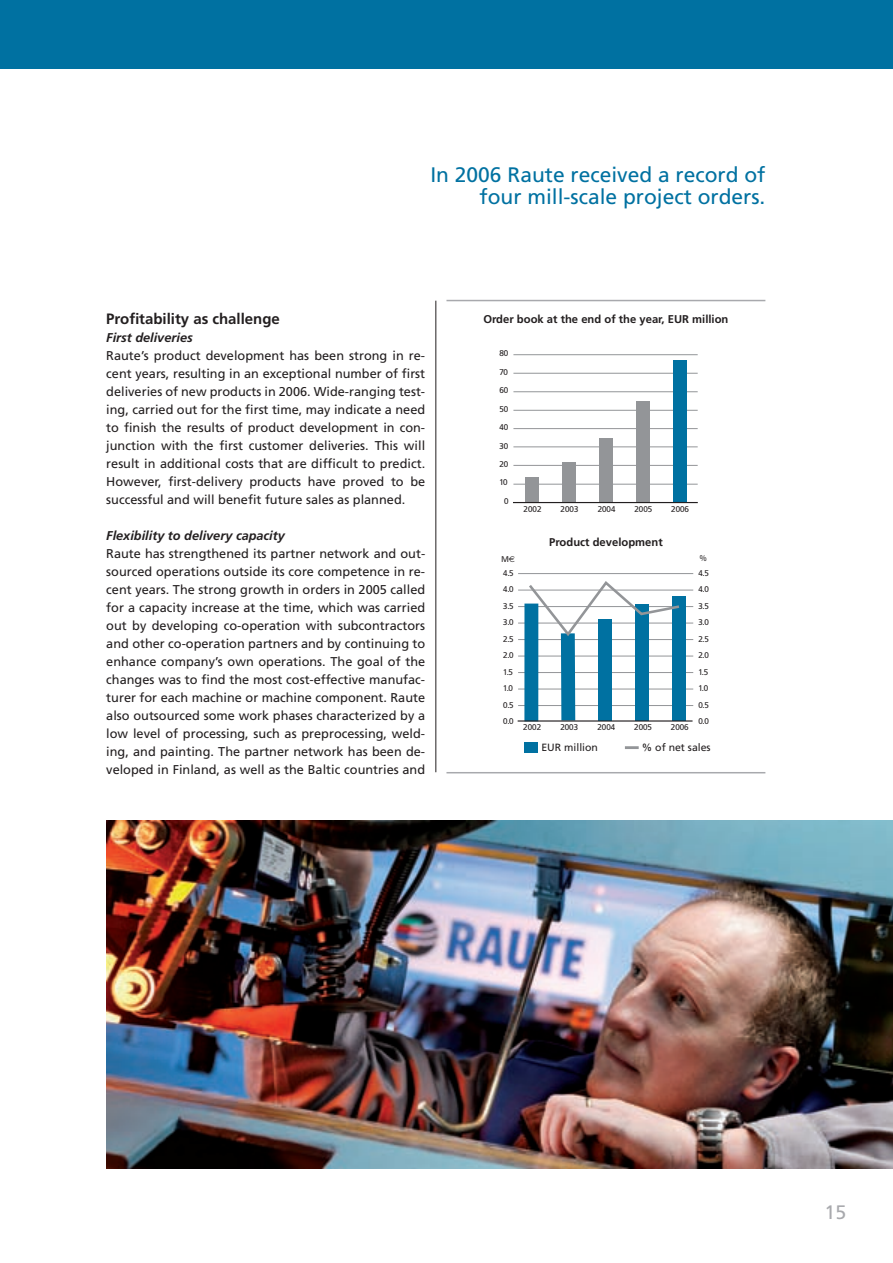
<style>
.page{position:relative;width:893px;height:1263px;background:#fff}
.page>*{position:absolute;margin:0;border:0;box-sizing:border-box;transform-origin:0 0}
.t1{font:21px/22.5px "Frutiger";color:#0071a1;text-align:right}
.t2{font:19.5px "Frutiger";color:#a8a9ad}
.t3{font:700 15px "Frutiger";color:#231f20}
.t4{font:12.75px/18px "Frutiger";color:#231f20;text-align:justify}
.t5{font:italic 700 12.75px "Frutiger";color:#231f20}
.t6{font:700 11.25px "Frutiger";color:#231f20}
.t7{font:10.5px "Frutiger";color:#231f20}
.t8{font:8.25px "Frutiger BQ";color:#231f20}
.s1{font-family:"Euro Sans"}
</style>
<div class="page">
<hr style="left:436px;top:301px;width:1px;height:471px;background:#231f20">
<div style="left:0;top:0;width:893px;height:69px;background:#0071a1"></div>
<hr style="left:446px;top:300px;width:319px;height:1px;background:#a8a9ad">
<hr style="left:446px;top:772px;width:319px;height:1px;background:#a8a9ad">
<hr style="left:513px;top:354px;width:185px;height:1px;background:#939598">
<hr style="left:513px;top:373px;width:185px;height:1px;background:#939598">
<hr style="left:513px;top:391px;width:185px;height:1px;background:#939598">
<hr style="left:513px;top:410px;width:185px;height:1px;background:#939598">
<hr style="left:513px;top:428px;width:185px;height:1px;background:#939598">
<hr style="left:513px;top:446px;width:185px;height:1px;background:#939598">
<hr style="left:513px;top:465px;width:185px;height:1px;background:#939598">
<hr style="left:513px;top:484px;width:185px;height:1px;background:#939598">
<div style="left:525px;top:477px;width:14px;height:26px;background:#939598"></div>
<div style="left:562px;top:462px;width:14px;height:41px;background:#939598"></div>
<div style="left:599px;top:438px;width:14px;height:65px;background:#939598"></div>
<div style="left:636px;top:401px;width:14px;height:102px;background:#939598"></div>
<div style="left:673px;top:360px;width:14px;height:143px;background:#0071a1"></div>
<hr style="left:513px;top:502px;width:185px;height:1px;background:#231f20">
<img style="left:106px;top:821px;width:787px;height:347px">
<div style="left:524px;top:742px;width:14px;height:10px;background:#0071a1"></div>
<hr style="left:625px;top:746px;width:14px;height:3px;background:#939598">
<hr style="left:518px;top:573px;width:175px;height:1px;background:#939598">
<hr style="left:518px;top:590px;width:175px;height:1px;background:#939598">
<hr style="left:518px;top:606px;width:175px;height:1px;background:#939598">
<hr style="left:518px;top:623px;width:175px;height:1px;background:#939598">
<hr style="left:518px;top:639px;width:175px;height:1px;background:#939598">
<hr style="left:518px;top:656px;width:175px;height:1px;background:#939598">
<hr style="left:518px;top:672px;width:175px;height:1px;background:#939598">
<hr style="left:518px;top:689px;width:175px;height:1px;background:#939598">
<hr style="left:518px;top:705px;width:175px;height:1px;background:#939598">
<div style="left:524px;top:603px;width:14px;height:118px;background:#0071a1"></div>
<div style="left:672px;top:596px;width:14px;height:124px;background:#0071a1"></div>
<svg style="left:526px;top:581px;width:156px;height:139px"></svg>
<hr style="left:518px;top:720px;width:174px;height:2px;background:#231f20">
<h1 class="t1" style="left:430px;top:165px;width:336px">In 2006 Raute received a record of four mill-scale project orders.</h1>
<p class="t3" style="left:106px;top:313px;width:175px">Profitability as challenge</p>
<p class="t5" style="left:106px;top:332px;width:88px">First deliveries</p>
<p class="t4" style="left:106px;top:348px;width:320px">Raute’s product development has been strong in re&shy;cent years, resulting in an exceptional number of first deliveries of new products in 2006. Wide-ranging test&shy;ing, carried out for the first time, may indicate a need to finish the results of product development in con&shy;junction with the first customer deliveries. This will result in additional costs that are difficult to predict.<br>However, first-delivery products have proved to be successful and will benefit future sales as planned.</p>
<p class="t5" style="left:106px;top:530px;width:180px">Flexibility to delivery capacity</p>
<p class="t4" style="left:106px;top:546px;width:320px">Raute has strengthened its partner network and out&shy;sourced operations outside its core competence in re&shy;cent years. The strong growth in orders in 2005 called for a capacity increase at the time, which was carried out by developing co-operation with subcontractors and other co-operation partners and by continuing to enhance company’s own operations. The goal of the changes was to find the most cost-effective manufac&shy;turer for each machine or machine component. Raute also outsourced some work phases characterized by a low level of processing, such as preprocessing, weld&shy;ing, and painting. The partner network has been de&shy;veloped in Finland, as well as the Baltic countries and</p>
<p class="t6" style="left:483px;top:315px;width:247px">Order book at the end of the year, EUR million</p>
<p class="t8" style="left:499px;top:350px;width:10px">80</p>
<p class="t8" style="left:499px;top:368px;width:10px">70</p>
<p class="t8" style="left:499px;top:387px;width:10px">60</p>
<p class="t8" style="left:499px;top:405px;width:10px">50</p>
<p class="t8" style="left:499px;top:424px;width:10px">40</p>
<p class="t8" style="left:499px;top:442px;width:10px">30</p>
<p class="t8" style="left:499px;top:461px;width:10px">20</p>
<p class="t8" style="left:499px;top:479px;width:10px">10</p>
<p class="t8" style="left:504px;top:498px;width:6px">0</p>
<p class="t8" style="left:524px;top:505px;width:19px">2002</p>
<p class="t8" style="left:561px;top:505px;width:19px">2003</p>
<p class="t8" style="left:598px;top:505px;width:19px">2004</p>
<p class="t8" style="left:634px;top:505px;width:19px">2005</p>
<p class="t8" style="left:671px;top:505px;width:19px">2006</p>
<p class="t6" style="left:549px;top:537px;width:115px">Product development</p>
<p class="t8" style="left:502px;top:556px;width:15px">M<span class="s1">€</span></p>
<p class="t8" style="left:700px;top:555px;width:8px">%</p>
<p class="t8" style="left:503px;top:569px;width:12px">4.5</p>
<p class="t8" style="left:698px;top:569px;width:12px">4.5</p>
<p class="t8" style="left:503px;top:586px;width:12px">4.0</p>
<p class="t8" style="left:698px;top:586px;width:12px">4.0</p>
<p class="t8" style="left:503px;top:602px;width:12px">3.5</p>
<p class="t8" style="left:698px;top:602px;width:12px">3.5</p>
<p class="t8" style="left:503px;top:619px;width:12px">3.0</p>
<p class="t8" style="left:698px;top:619px;width:12px">3.0</p>
<p class="t8" style="left:503px;top:635px;width:12px">2.5</p>
<p class="t8" style="left:698px;top:635px;width:12px">2.5</p>
<p class="t8" style="left:503px;top:652px;width:12px">2.0</p>
<p class="t8" style="left:698px;top:652px;width:12px">2.0</p>
<p class="t8" style="left:503px;top:668px;width:11px">1.5</p>
<p class="t8" style="left:698px;top:668px;width:11px">1.5</p>
<p class="t8" style="left:503px;top:685px;width:11px">1.0</p>
<p class="t8" style="left:698px;top:685px;width:11px">1.0</p>
<p class="t8" style="left:503px;top:701px;width:12px">0.5</p>
<p class="t8" style="left:698px;top:701px;width:12px">0.5</p>
<p class="t8" style="left:503px;top:718px;width:12px">0.0</p>
<p class="t8" style="left:523px;top:724px;width:19px">2002</p>
<p class="t8" style="left:560px;top:724px;width:19px">2003</p>
<p class="t8" style="left:597px;top:724px;width:19px">2004</p>
<p class="t8" style="left:634px;top:724px;width:19px">2005</p>
<p class="t8" style="left:671px;top:724px;width:19px">2006</p>
<p class="t8" style="left:698px;top:718px;width:12px">0.0</p>
<p class="t7" style="left:541px;top:743px;width:58px">EUR million</p>
<p class="t7" style="left:642px;top:743px;width:70px">% of net sales</p>
<h2 class="t2" style="left:824px;top:1205px;width:23px">15</h2>
</div>
